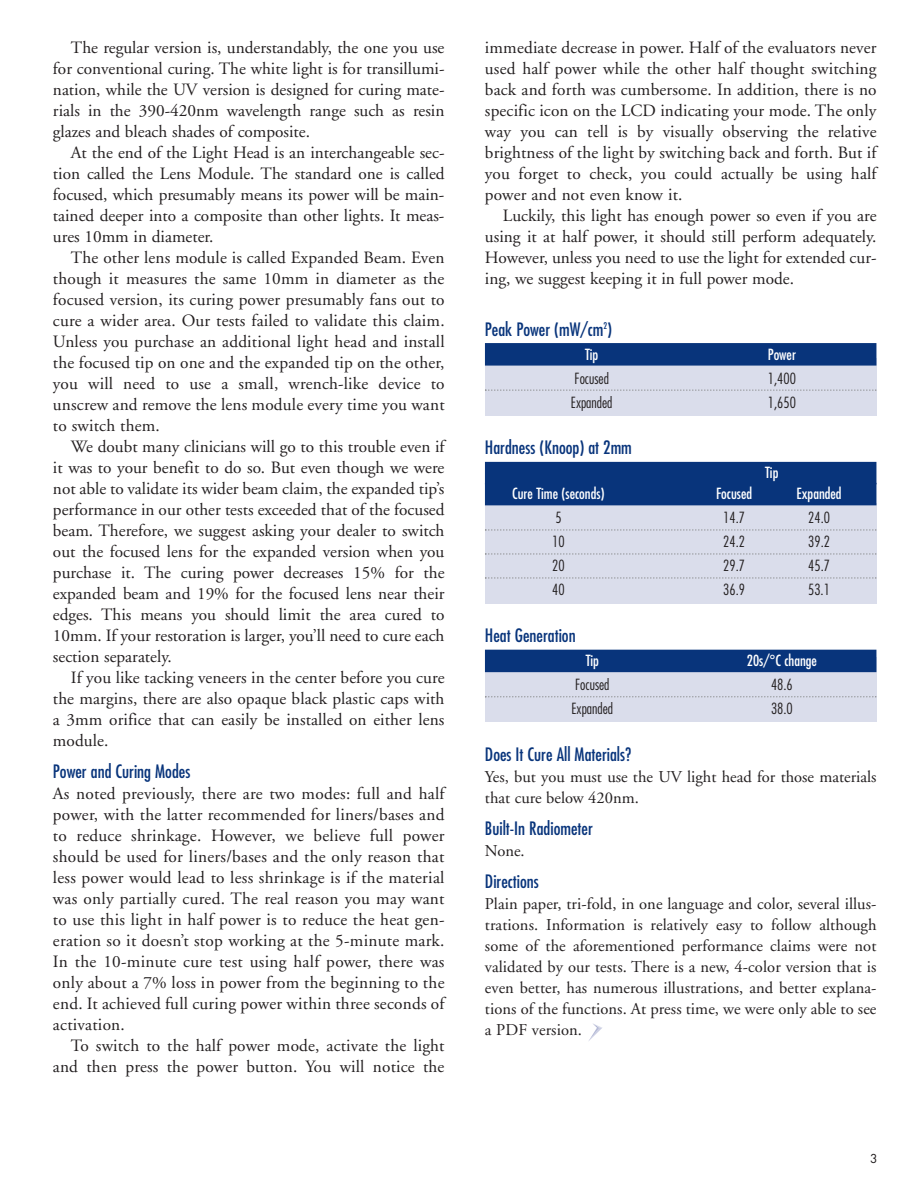
<style>
.page{position:relative;width:918px;height:1188px;background:#fff}
.page>*{position:absolute;margin:0;border:0;box-sizing:border-box;transform-origin:0 0}
.t1{font:condensed 18px "Futura";color:#08347b}
.t2{font:17.25px/21px "Adobe Garamond";letter-spacing:.005em;color:#231f20;text-align:justify}
.t3{font:16.5px/21px "Adobe Garamond";color:#231f20}
.t4{font:300 condensed 15px "Futura";color:#231f20}
.t5{font:condensed 15px "Futura";color:#fff}
.t6{font:12px "Futura";color:#231f20}
</style>
<div class="page">
<div style="left:485px;top:359px;width:391px;height:57px;background:#daddeb"></div>
<div style="left:485px;top:503px;width:391px;height:101px;background:#daddeb"></div>
<div style="left:485px;top:657px;width:391px;height:65px;background:#daddeb"></div>
<div style="left:485px;top:343px;width:391px;height:23px;background:#08347b"></div>
<svg style="left:485px;top:389px;width:391px;height:2px"></svg>
<div style="left:485px;top:462px;width:391px;height:22px;background:#08347b"></div>
<div style="left:485px;top:483px;width:391px;height:22px;background:#08347b"></div>
<svg style="left:485px;top:529px;width:391px;height:2px"></svg>
<svg style="left:485px;top:553px;width:391px;height:2px"></svg>
<svg style="left:485px;top:577px;width:391px;height:2px"></svg>
<div style="left:485px;top:650px;width:391px;height:22px;background:#08347b"></div>
<svg style="left:485px;top:696px;width:391px;height:2px"></svg>
<svg style="left:589px;top:1023px;width:13px;height:18px"></svg>
<p class="t2" style="left:53px;top:38px;width:393px;text-indent:18px">The regular version is, understandably, the one you use for conventional curing. The white light is for transillumi&shy;nation, while the UV version is designed for curing mate&shy;rials in the 390-420nm wavelength range such as resin glazes and bleach shades of composite.</p>
<p class="t2" style="left:53px;top:143px;width:393px;text-indent:18px">At the end of the Light Head is an interchangeable sec&shy;tion called the Lens Module. The standard one is called focused, which presumably means its power will be main&shy;tained deeper into a composite than other lights. It meas&shy;ures 10mm in diameter.</p>
<p class="t2" style="left:53px;top:248px;width:393px;text-indent:18px">The other lens module is called Expanded Beam. Even though it measures the same 10mm in diameter as the focused version, its curing power presumably fans out to cure a wider area. Our tests failed to validate this claim.<br>Unless you purchase an additional light head and install the focused tip on one and the expanded tip on the other, you will need to use a small, wrench-like device to unscrew and remove the lens module every time you want to switch them.</p>
<p class="t2" style="left:53px;top:437px;width:393px;text-indent:18px">We doubt many clinicians will go to this trouble even if it was to your benefit to do so. But even though we were not able to validate its wider beam claim, the expanded tip’s performance in our other tests exceeded that of the focused beam. Therefore, we suggest asking your dealer to switch out the focused lens for the expanded version when you purchase it. The curing power decreases 15% for the expanded beam and 19% for the focused lens near their edges. This means you should limit the area cured to 10mm. If your restoration is larger, you’ll need to cure each section separately.</p>
<p class="t2" style="left:53px;top:668px;width:393px;text-indent:18px">If you like tacking veneers in the center before you cure the margins, there are also opaque black plastic caps with a 3mm orifice that can easily be installed on either lens module.</p>
<p class="t1" style="left:53px;top:763px;width:139px">Power and Curing Modes</p>
<p class="t2" style="left:53px;top:784px;width:393px">As noted previously, there are two modes: full and half power, with the latter recommended for liners/bases and to reduce shrinkage. However, we believe full power should be used for liners/bases and the only reason that less power would lead to less shrinkage is if the material was only partially cured. The real reason you may want to use this light in half power is to reduce the heat gen&shy;eration so it doesn’t stop working at the 5-minute mark.<br>In the 10-minute cure test using half power, there was only about a 7% loss in power from the beginning to the end. It achieved full curing power within three seconds of activation.</p>
<p class="t2" style="left:53px;top:1036px;width:393px;text-align:right">To switch to the half power mode, activate the light and then press the power button. You will notice the</p>
<p class="t2" style="left:485px;top:38px;width:393px">immediate decrease in power. Half of the evaluators never used half power while the other half thought switching back and forth was cumbersome. In addition, there is no specific icon on the LCD indicating your mode. The only way you can tell is by visually observing the relative brightness of the light by switching back and forth. But if you forget to check, you could actually be using half power and not even know it.</p>
<p class="t2" style="left:485px;top:206px;width:393px;text-indent:18px">Luckily, this light has enough power so even if you are using it at half power, it should still perform adequately.<br>However, unless you need to use the light for extended cur&shy;ing, we suggest keeping it in full power mode.</p>
<p class="t1" style="left:485px;top:321px;width:129px">Peak Power (mW/cm<sup>2</sup>)</p>
<p class="t5" style="left:585px;top:347px;width:15px">Tip</p>
<p class="t5" style="left:768px;top:347px;width:30px">Power</p>
<p class="t4" style="left:575px;top:372px;width:36px">Focused</p>
<p class="t4" style="left:768px;top:372px;width:30px">1,400</p>
<p class="t4" style="left:571px;top:396px;width:43px">Expanded</p>
<p class="t4" style="left:768px;top:396px;width:30px">1,650</p>
<p class="t1" style="left:485px;top:439px;width:148px">Hardness (Knoop) at 2mm</p>
<p class="t5" style="left:765px;top:466px;width:15px">Tip</p>
<p class="t5" style="left:512px;top:487px;width:94px">Cure Time (seconds)</p>
<p class="t5" style="left:716px;top:487px;width:38px">Focused</p>
<p class="t5" style="left:797px;top:487px;width:47px">Expanded</p>
<p class="t4" style="left:555px;top:511px;width:8px">5</p>
<p class="t4" style="left:723px;top:511px;width:23px">14.7</p>
<p class="t4" style="left:808px;top:511px;width:23px">24.0</p>
<p class="t4" style="left:552px;top:535px;width:14px">10</p>
<p class="t4" style="left:723px;top:535px;width:23px">24.2</p>
<p class="t4" style="left:808px;top:535px;width:23px">39.2</p>
<p class="t4" style="left:552px;top:559px;width:14px">20</p>
<p class="t4" style="left:723px;top:559px;width:23px">29.7</p>
<p class="t4" style="left:808px;top:559px;width:23px">45.7</p>
<p class="t4" style="left:552px;top:583px;width:14px">40</p>
<p class="t4" style="left:723px;top:583px;width:23px">36.9</p>
<p class="t4" style="left:808px;top:583px;width:23px">53.1</p>
<p class="t1" style="left:485px;top:627px;width:92px">Heat Generation</p>
<p class="t5" style="left:586px;top:654px;width:15px">Tip</p>
<p class="t5" style="left:747px;top:654px;width:72px">20s/°C change</p>
<p class="t4" style="left:575px;top:678px;width:36px">Focused</p>
<p class="t4" style="left:771px;top:678px;width:23px">48.6</p>
<p class="t4" style="left:572px;top:702px;width:43px">Expanded</p>
<p class="t4" style="left:771px;top:702px;width:23px">38.0</p>
<p class="t1" style="left:485px;top:746px;width:148px">Does It Cure All Materials?</p>
<p class="t3" style="left:485px;top:768px;width:393px">Yes, but you must use the UV light head for those materials that cure below 420nm.</p>
<p class="t1" style="left:485px;top:820px;width:109px">Built-In Radiometer</p>
<p class="t3" style="left:485px;top:841px;width:41px">None.</p>
<p class="t1" style="left:485px;top:873px;width:55px">Directions</p>
<p class="t3" style="left:485px;top:894px;width:393px;text-align:justify">Plain paper, tri-fold, in one language and color, several illus&shy;trations. Information is relatively easy to follow although some of the aforementioned performance claims were not validated by our tests. There is a new, 4-color version that is even better, has numerous illustrations, and better explana&shy;tions of the functions. At press time, we were only able to see a PDF version.</p>
<p class="t6" style="left:870px;top:1153px;width:9px">3</p>
</div>
